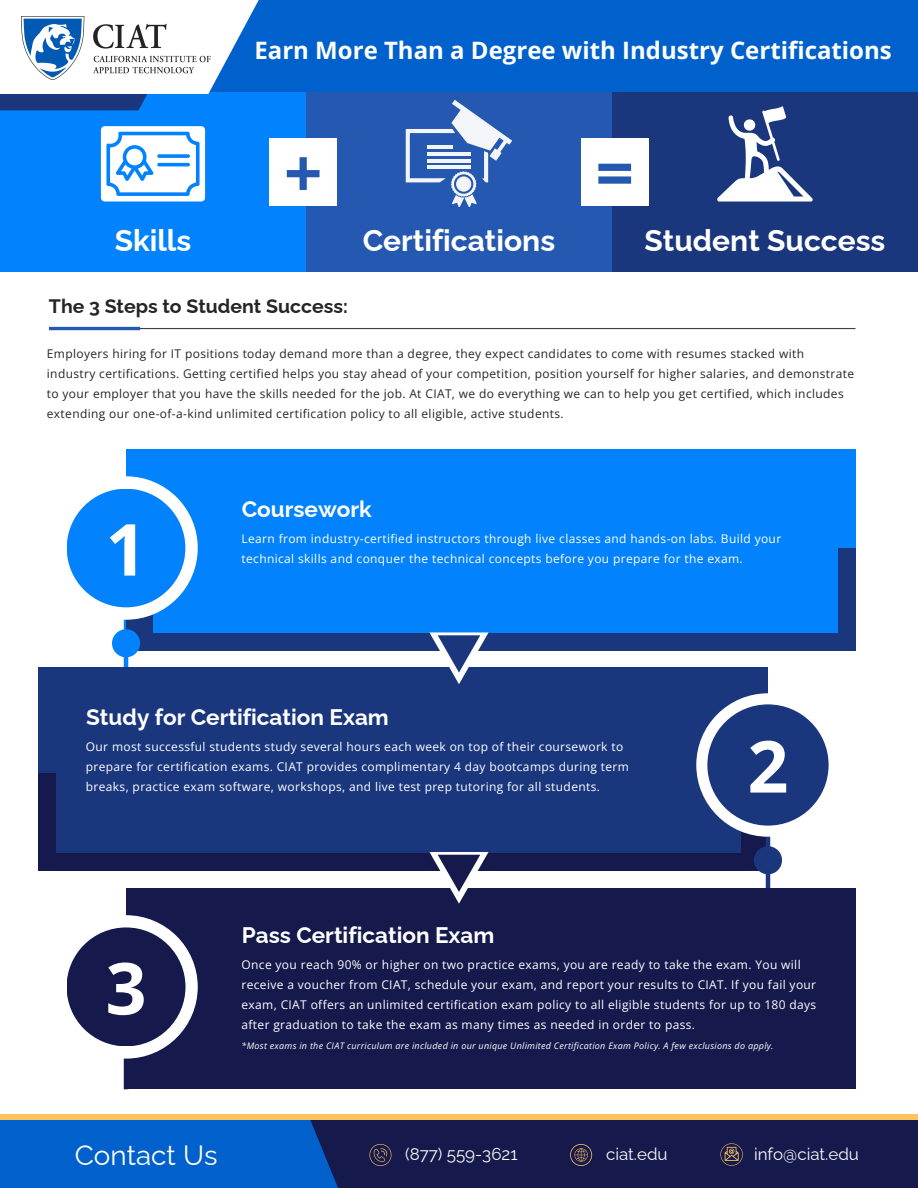
<style>
.page{position:relative;width:918px;height:1188px;background:#fff}
.page>*{position:absolute;margin:0;border:0;box-sizing:border-box;transform-origin:0 0}
.t1{font:700 71.7px "Open Sans";color:#fff}
.t2{font:700 67.5px "Open Sans";color:#2559b1}
.t3{font:700 30px "Raleway";color:#fff}
.t4{font:27.9px "Raleway";color:#fff}
.t5{font:700 24px "Open Sans";color:#fff}
.t6{font:700 22.5px "Raleway";color:#fff}
.t7{font:700 19.5px "Raleway";color:#252525}
.t8{font:16.95px "Raleway";color:#fafafa}
.t9{font:12px/20px "Open Sans";letter-spacing:.03em;color:#fff}
.t10{font:12px/20px "Open Sans";letter-spacing:.03em;color:#252525}
.t11{font:italic 9px "Open Sans";letter-spacing:.03em;color:#fff}
</style>
<div class="page">
<div style="left:0;top:92px;width:306px;height:180px;background:#0283fd"></div>
<div style="left:306px;top:92px;width:306px;height:180px;background:#2559b1"></div>
<div style="left:612px;top:92px;width:306px;height:180px;background:#1a377e"></div>
<div style="left:179px;top:0;width:739px;height:92px;background:#0061cc"></div>
<hr style="left:51px;top:328px;width:805px;height:1px;background:#414042">
<hr style="left:49px;top:327px;width:91px;height:3px;background:#2559b1">
<div style="left:581px;top:138px;width:68px;height:68px;background:#fff"></div>
<svg style="left:406px;top:100px;width:106px;height:107px"></svg>
<hr style="left:427px;top:166px;width:44px;height:3px;background:#f3f5f9">
<hr style="left:427px;top:159px;width:44px;height:3px;background:#f3f5f9">
<hr style="left:427px;top:152px;width:44px;height:4px;background:#f3f5f9">
<hr style="left:427px;top:145px;width:25px;height:3px;background:#f3f5f9">
<svg style="left:101px;top:126px;width:104px;height:75px"></svg>
<svg style="left:717px;top:106px;width:96px;height:96px"></svg>
<div style="left:269px;top:138px;width:68px;height:68px;background:#fff"></div>
<div style="left:39px;top:772px;width:729px;height:99px;background:#15194b"></div>
<hr style="left:124px;top:618px;width:4px;height:66px;background:#0283fd">
<hr style="left:766px;top:833px;width:4px;height:66px;background:#1a377e">
<hr style="left:124px;top:1023px;width:4px;height:66px;background:#15194b">
<div style="left:126px;top:548px;width:729px;height:103px;background:#1a377e"></div>
<div style="left:126px;top:449px;width:730px;height:99px;background:#0283fd"></div>
<div style="left:153px;top:464px;width:685px;height:169px;background:#0283fd"></div>
<div style="left:54px;top:476px;width:144px;height:144px;background:#fff;border-radius:50%"></div>
<div style="left:67px;top:489px;width:118px;height:118px;background:#0283fd;border-radius:50%"></div>
<div style="left:126px;top:888px;width:730px;height:99px;background:#15194b"></div>
<div style="left:126px;top:984px;width:729px;height:105px;background:#15194b"></div>
<div style="left:39px;top:667px;width:729px;height:105px;background:#1a377e"></div>
<div style="left:56px;top:684px;width:685px;height:169px;background:#1a377e"></div>
<svg style="left:429px;top:632px;width:60px;height:52px"></svg>
<svg style="left:429px;top:852px;width:60px;height:52px"></svg>
<div style="left:112px;top:629px;width:28px;height:28px;background:#0283fd;border-radius:50%"></div>
<div style="left:54px;top:915px;width:144px;height:144px;background:#fff;border-radius:50%"></div>
<div style="left:67px;top:927px;width:118px;height:119px;background:#15194b;border-radius:50%"></div>
<div style="left:696px;top:693px;width:144px;height:144px;background:#fff;border-radius:50%"></div>
<div style="left:707px;top:704px;width:122px;height:122px;background:#1a377e;border-radius:50%"></div>
<div style="left:754px;top:846px;width:28px;height:28px;background:#1a377e;border-radius:50%"></div>
<div style="left:0;top:1114px;width:918px;height:11px;background:#ffc35d"></div>
<div style="left:272px;top:1120px;width:646px;height:68px;background:#15194b"></div>
<svg style="left:0;top:1120px;width:392px;height:68px;fill:#0061cc"></svg>
<svg style="left:570px;top:1144px;width:22px;height:22px"></svg>
<svg style="left:369px;top:1144px;width:22px;height:22px"></svg>
<svg style="left:720px;top:1143px;width:23px;height:23px"></svg>
<div style="left:0;top:94px;width:147px;height:16px;background:#1a377e"></div>
<svg style="left:0;top:0;width:259px;height:94px"></svg>
<img style="left:22px;top:16px;width:189px;height:63px">
<p class="t5" style="left:254px;top:33px;width:639px">Earn More Than a Degree with Industry Certifications</p>
<p class="t2" style="left:284px;top:125px;width:40px">+</p>
<p class="t2" style="left:595px;top:125px;width:40px">=</p>
<p class="t3" style="left:115px;top:223px;width:78px">Skills</p>
<h3 class="t3" style="left:363px;top:223px;width:194px">Certifications</h3>
<h1 class="t3" style="left:645px;top:223px;width:242px">Student Success</h1>
<h1 class="t7" style="left:49px;top:294px;width:300px">The 3 Steps to Student Success:</h1>
<p class="t10" style="left:47px;top:344px;width:809px">Employers hiring for IT positions today demand more than a degree, they expect candidates to come with resumes stacked with industry certifications. Getting certified helps you stay ahead of your competition, position yourself for higher salaries, and demonstrate to your employer that you have the skills needed for the job. At CIAT, we do everything we can to help you get certified, which includes extending our one-of-a-kind unlimited certification policy to all eligible, active students.</p>
<h3 class="t1" style="left:106px;top:499px;width:42px">1</h3>
<h1 class="t6" style="left:242px;top:496px;width:132px">Coursework</h1>
<p class="t9" style="left:242px;top:528px;width:541px">Learn from industry-certified instructors through live classes and hands-on labs. Build your technical skills and conquer the technical concepts before you prepare for the exam.</p>
<p class="t6" style="left:86px;top:704px;width:304px">Study for Certification Exam</p>
<p class="t9" style="left:86px;top:736px;width:545px">Our most successful students study several hours each week on top of their coursework to prepare for certification exams. CIAT provides complimentary 4 day bootcamps during term breaks, practice exam software, workshops, and live test prep tutoring for all students.</p>
<p class="t1" style="left:748px;top:716px;width:42px">2</p>
<p class="t1" style="left:106px;top:938px;width:42px">3</p>
<p class="t6" style="left:242px;top:922px;width:254px">Pass Certification Exam</p>
<h4 class="t9" style="left:242px;top:954px;width:576px">Once you reach 90% or higher on two practice exams, you are ready to take the exam. You will receive a voucher from CIAT, schedule your exam, and report your results to CIAT. If you fail your exam, CIAT offers an unlimited certification exam policy to all eligible students for up to 180 days after graduation to take the exam as many times as needed in order to pass.</h4>
<p class="t11" style="left:242px;top:1040px;width:534px">*Most exams in the CIAT curriculum are included in our unique Unlimited Certification Exam Policy. A few exclusions do apply.</p>
<p class="t4" style="left:75px;top:1139px;width:144px">Contact Us</p>
<p class="t8" style="left:405px;top:1144px;width:114px">(877) 559-3621</p>
<h3 class="t8" style="left:606px;top:1144px;width:63px">ciat.edu</h3>
<p class="t8" style="left:754px;top:1144px;width:106px">info@ciat.edu</p>
</div>
